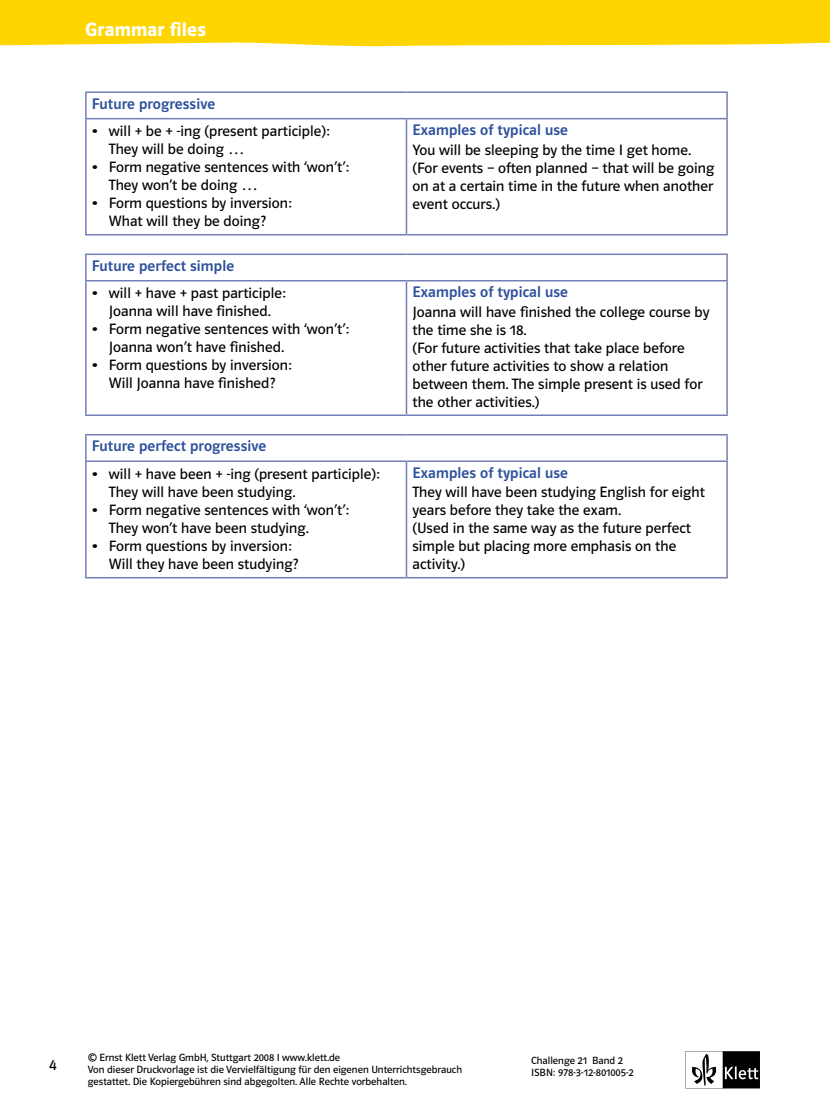
<style>
.page{position:relative;width:830px;height:1106px;background:#fff}
.page>*{position:absolute;margin:0;border:0;box-sizing:border-box;transform-origin:0 0}
.t1{font:19.5px "Polo ST11 K Hfett";letter-spacing:.01em;color:#fff}
.t2{font:15.45px "Polo ST11 K Buch";color:#000}
.t3{font:15.3px "Polo ST11 K Krftg";letter-spacing:.01em;color:#2e519c}
.t4{font:15px/18px "Polo ST11 K Buch";letter-spacing:.005em;color:#000}
.t5{font:10.5px/12px "Polo ST11 K Buch";color:#000}
</style>
<div class="page">
<hr style="left:85px;top:91px;width:321px;height:2px;background:#737eb7">
<hr style="left:85px;top:93px;width:2px;height:25px;background:#737eb7">
<hr style="left:406px;top:91px;width:321px;height:2px;background:#737eb7">
<svg style="left:726px;top:93px;width:1px;height:25px"></svg>
<hr style="left:85px;top:118px;width:321px;height:1px;background:#737eb7">
<hr style="left:85px;top:119px;width:2px;height:115px;background:#737eb7">
<hr style="left:406px;top:118px;width:321px;height:1px;background:#737eb7">
<hr style="left:405px;top:119px;width:2px;height:115px;background:#737eb7">
<hr style="left:726px;top:119px;width:1px;height:115px;background:#737eb7">
<hr style="left:85px;top:234px;width:321px;height:1px;background:#737eb7">
<hr style="left:406px;top:234px;width:321px;height:1px;background:#737eb7">
<hr style="left:85px;top:253px;width:321px;height:2px;background:#737eb7">
<hr style="left:85px;top:255px;width:2px;height:25px;background:#737eb7">
<hr style="left:406px;top:253px;width:321px;height:2px;background:#737eb7">
<svg style="left:726px;top:255px;width:1px;height:25px"></svg>
<hr style="left:85px;top:280px;width:321px;height:1px;background:#737eb7">
<hr style="left:85px;top:281px;width:2px;height:133px;background:#737eb7">
<hr style="left:406px;top:280px;width:321px;height:1px;background:#737eb7">
<hr style="left:405px;top:281px;width:2px;height:133px;background:#737eb7">
<hr style="left:726px;top:281px;width:1px;height:133px;background:#737eb7">
<hr style="left:85px;top:414px;width:321px;height:2px;background:#737eb7">
<hr style="left:406px;top:414px;width:321px;height:2px;background:#737eb7">
<hr style="left:85px;top:434px;width:321px;height:1px;background:#737eb7">
<hr style="left:85px;top:435px;width:2px;height:25px;background:#737eb7">
<hr style="left:406px;top:434px;width:321px;height:1px;background:#737eb7">
<svg style="left:726px;top:435px;width:1px;height:25px"></svg>
<hr style="left:85px;top:460px;width:321px;height:2px;background:#737eb7">
<hr style="left:85px;top:462px;width:2px;height:115px;background:#737eb7">
<hr style="left:406px;top:460px;width:321px;height:2px;background:#737eb7">
<hr style="left:405px;top:462px;width:2px;height:115px;background:#737eb7">
<hr style="left:726px;top:462px;width:1px;height:115px;background:#737eb7">
<hr style="left:85px;top:577px;width:321px;height:1px;background:#737eb7">
<hr style="left:406px;top:577px;width:321px;height:1px;background:#737eb7">
<svg style="left:685px;top:1051px;width:74px;height:37px"></svg>
<div style="left:0;top:0;width:829px;height:47px;background:#ffd500"></div>
<h1 class="t1" style="left:85px;top:18px;width:122px">Grammar files</h1>
<p class="t3" style="left:92px;top:95px;width:125px">Future progressive</p>
<p class="t4" style="left:109px;top:122px;width:222px;text-indent:-17px">• will + be + -ing (present participle):<br>They will be doing …</p>
<p class="t4" style="left:109px;top:158px;width:241px;text-indent:-17px">• Form negative sentences with ‘won’t’:<br>They won’t be doing …</p>
<p class="t4" style="left:92px;top:194px;width:201px;text-align:center">• Form questions by inversion:<br>What will they be doing?</p>
<p class="t3" style="left:92px;top:257px;width:144px">Future perfect simple</p>
<p class="t4" style="left:92px;top:284px;width:195px;text-align:center">• will + have + past participle:<br>Joanna will have finished.</p>
<p class="t4" style="left:109px;top:320px;width:241px;text-indent:-17px">• Form negative sentences with ‘won’t’:<br>Joanna won’t have finished.</p>
<p class="t4" style="left:92px;top:356px;width:201px;text-align:center">• Form questions by inversion:<br>Will Joanna have finished?</p>
<p class="t3" style="left:92px;top:438px;width:176px">Future perfect progressive</p>
<p class="t4" style="left:109px;top:465px;width:272px;text-indent:-17px">• will + have been + -ing (present participle):<br>They will have been studying.</p>
<p class="t4" style="left:109px;top:501px;width:241px;text-indent:-17px">• Form negative sentences with ‘won’t’:<br>They won’t have been studying.</p>
<p class="t4" style="left:109px;top:537px;width:191px;text-indent:-17px">• Form questions by inversion:<br>Will they have been studying?</p>
<p class="t3" style="left:412px;top:122px;width:157px">Examples of typical use</p>
<p class="t4" style="left:412px;top:141px;width:303px">You will be sleeping by the time I get home. (For events – often planned – that will be going on at a certain time in the future when another event occurs.)</p>
<p class="t3" style="left:412px;top:284px;width:157px">Examples of typical use</p>
<p class="t4" style="left:412px;top:303px;width:298px">Joanna will have finished the college course by the time she is 18.<br>(For future activities that take place before other future activities to show a relation between them. The simple present is used for the other activities.)</p>
<p class="t3" style="left:412px;top:464px;width:157px">Examples of typical use</p>
<p class="t4" style="left:412px;top:483px;width:294px">They will have been studying English for eight years before they take the exam.<br>(Used in the same way as the future perfect simple but placing more emphasis on the activity.)</p>
<p class="t2" style="left:49px;top:1056px;width:9px">4</p>
<p class="t5" style="left:88px;top:1051px;width:375px">© Ernst Klett Verlag GmbH, Stuttgart 2008 I www.klett.de<br>Von dieser Druckvorlage ist die Vervielfältigung für den eigenen Unterrichtsgebrauch gestattet. Die Kopiergebühren sind abgegolten. Alle Rechte vorbehalten.</p>
<p class="t5" style="left:531px;top:1054px;width:104px">Challenge 21 Band 2<br>ISBN: 978-3-12-801005-2</p>
</div>
